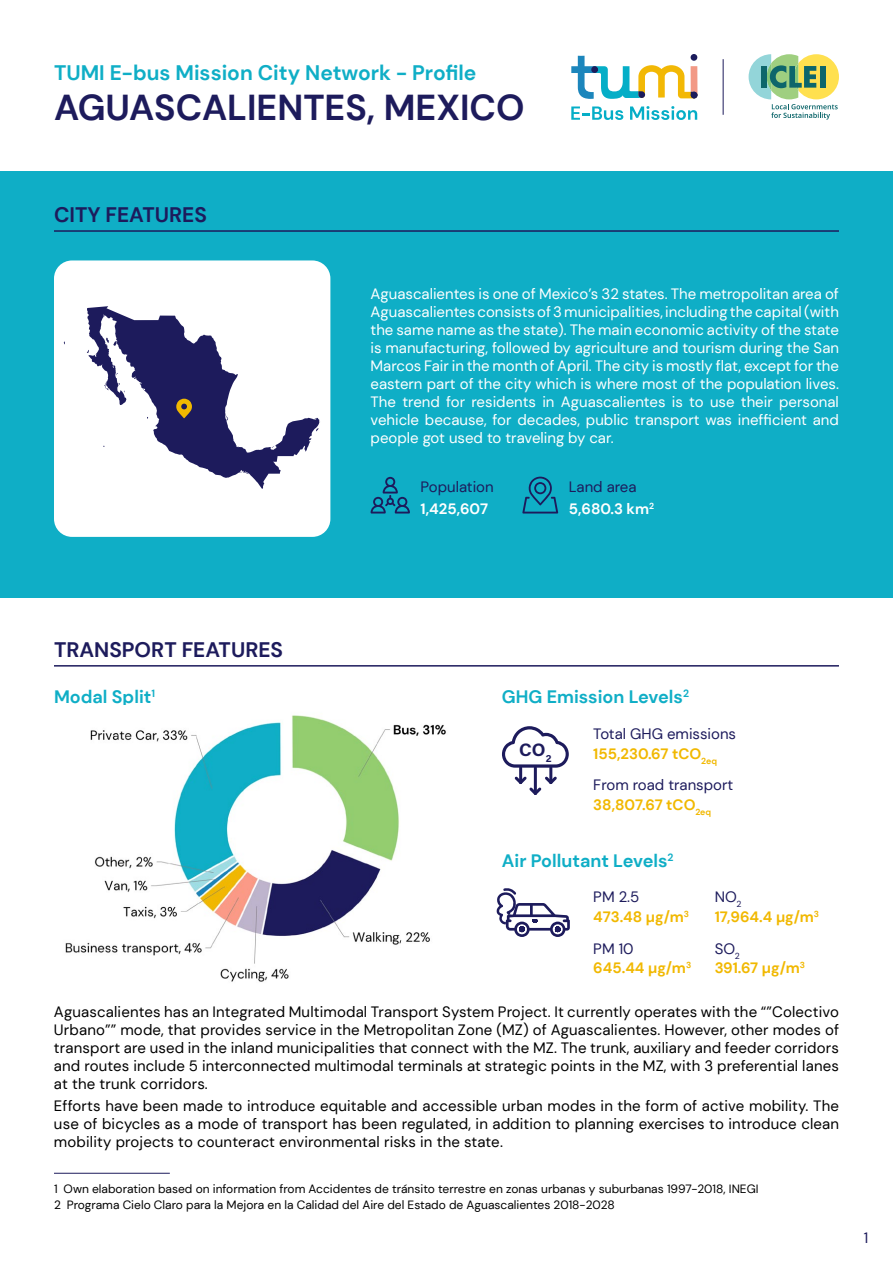
<style>
.page{position:relative;width:893px;height:1263px;background:#fff}
.page>*{position:absolute;margin:0;border:0;box-sizing:border-box;transform-origin:0 0}
.t1{font:700 36px "DM Sans";color:#1d1b5c}
.t2{font:700 21px "DM Sans";color:#0faec6}
.t3{font:700 21px "DM Sans";color:#1d1b5c}
.t4{font:700 18px "DM Sans";color:#0faec6}
.t5{font:18px "Acumin Variable Concept";color:#1d1b5c}
.t6{font:15px/18px "DM Sans";letter-spacing:.01em;color:#000;text-align:justify}
.t7{font:15px/18px "DM Sans";color:#fff;text-align:justify}
.t8{font:700 15px "DM Sans";color:#f1b800}
.t9{font:15px "DM Sans";color:#1d1b5c}
.t10{font:700 15px/21.8px "DM Sans";color:#fff}
.t11{font:12px/16.2px "DM Sans";color:#000}
.s1{font-weight:400;color:#1d1b5c}
</style>
<div class="page">
<svg style="left:749px;top:54px;width:90px;height:66px"></svg>
<div style="left:691px;top:54px;width:6px;height:7px;background:#1c1c5c;border-radius:50%"></div>
<svg style="left:571px;top:56px;width:127px;height:43px"></svg>
<div style="left:591px;top:66px;width:7px;height:7px;background:#1c1c5c;border-radius:50%"></div>
<svg style="left:571px;top:106px;width:52px;height:14px"></svg>
<svg style="left:630px;top:106px;width:67px;height:14px"></svg>
<hr style="left:723px;top:59px;width:1px;height:56px;background:#1d1b5c">
<div style="left:0;top:172px;width:893px;height:426px;background:#0faec6"></div>
<hr style="left:54px;top:230px;width:785px;height:2px;background:#1d1b5c">
<hr style="left:54px;top:665px;width:785px;height:2px;background:#1d1b5c">
<svg style="left:502px;top:726px;width:67px;height:42px"></svg>
<hr style="left:519px;top:768px;width:3px;height:14px;background:#1d1b5c">
<hr style="left:549px;top:768px;width:3px;height:14px;background:#1d1b5c">
<hr style="left:534px;top:768px;width:3px;height:25px;background:#1d1b5c">
<svg style="left:514px;top:774px;width:43px;height:21px"></svg>
<svg style="left:496px;top:888px;width:74px;height:49px"></svg>
<svg style="left:371px;top:477px;width:39px;height:36px"></svg>
<svg style="left:522px;top:477px;width:36px;height:36px"></svg>
<div style="left:54px;top:260px;width:276px;height:277px;background:#fff;border-radius:18px"></div>
<hr style="left:54px;top:1173px;width:116px;height:1px;background:#1d1b5c">
<img style="left:65px;top:715px;width:381px;height:267px">
<svg style="left:64px;top:306px;width:256px;height:183px"></svg>
<svg style="left:176px;top:399px;width:16px;height:19px"></svg>
<h2 class="t2" style="left:54px;top:59px;width:424px">TUMI E-bus Mission City Network - Profile</h2>
<h1 class="t1" style="left:54px;top:85px;width:472px">AGUASCALIENTES, MEXICO</h1>
<h2 class="t3" style="left:54px;top:201px;width:154px">CITY FEATURES</h2>
<p class="t7" style="left:371px;top:284px;width:470px">Aguascalientes is one of Mexico’s 32 states. The metropolitan area of Aguascalientes consists of 3 municipalities, including the capital (with the same name as the state). The main economic activity of the state is manufacturing, followed by agriculture and tourism during the San Marcos Fair in the month of April. The city is mostly flat, except for the eastern part of the city which is where most of the population lives.<br>The trend for residents in Aguascalientes is to use their personal vehicle because, for decades, public transport was inefficient and people got used to traveling by car.</p>
<p class="t9" style="left:421px;top:477px;width:75px">Population</p>
<p class="t10" style="left:421px;top:497px;width:69px">1,425,607</p>
<p class="t10" style="left:569px;top:476px;width:87px"><span class="s1">Land area<br></span>5,680.3 km<sup>2</sup></p>
<h2 class="t3" style="left:54px;top:636px;width:231px">TRANSPORT FEATURES</h2>
<p class="t4" style="left:54px;top:686px;width:103px">Modal Split<sup>1</sup></p>
<p class="t4" style="left:502px;top:686px;width:189px">GHG Emission Levels<sup>2</sup></p>
<p class="t5" style="left:519px;top:737px;width:34px">CO<sub>2</sub></p>
<p class="t9" style="left:593px;top:724px;width:144px">Total GHG emissions</p>
<p class="t8" style="left:593px;top:744px;width:125px">155,230.67 tCO<sub>2eq</sub></p>
<p class="t8" style="left:593px;top:795px;width:119px">38,807.67 tCO<sub>2eq</sub></p>
<p class="t4" style="left:502px;top:849px;width:173px">Air Pollutant Levels<sup>2</sup></p>
<p class="t9" style="left:593px;top:888px;width:48px">PM 2.5</p>
<p class="t9" style="left:715px;top:888px;width:28px">NO<sub>2</sub></p>
<p class="t9" style="left:593px;top:939px;width:42px">PM 10</p>
<p class="t9" style="left:715px;top:939px;width:27px">SO<sub>2</sub></p>
<p class="t9" style="left:593px;top:776px;width:141px">From road transport</p>
<p class="t8" style="left:593px;top:907px;width:97px">473.48 µg/m<sup>3</sup></p>
<p class="t8" style="left:715px;top:907px;width:106px">17,964.4 µg/m<sup>3</sup></p>
<p class="t8" style="left:593px;top:959px;width:99px">645.44 µg/m<sup>3</sup></p>
<p class="t8" style="left:715px;top:959px;width:92px">391.67 µg/m<sup>3</sup></p>
<p class="t6" style="left:54px;top:1002px;width:786px">Aguascalientes has an Integrated Multimodal Transport System Project. It currently operates with the “”Colectivo Urbano”” mode, that provides service in the Metropolitan Zone (MZ) of Aguascalientes. However, other modes of transport are used in the inland municipalities that connect with the MZ. The trunk, auxiliary and feeder corridors and routes include 5 interconnected multimodal terminals at strategic points in the MZ, with 3 preferential lanes at the trunk corridors.</p>
<p class="t6" style="left:54px;top:1097px;width:787px">Efforts have been made to introduce equitable and accessible urban modes in the form of active mobility. The use of bicycles as a mode of transport has been regulated, in addition to planning exercises to introduce clean mobility projects to counteract environmental risks in the state.</p>
<p class="t11" style="left:54px;top:1180px;width:706px">1 Own elaboration based on information from Accidentes de tránsito terrestre en zonas urbanas y suburbanas 1997-2018, INEGI<br>2 Programa Cielo Claro para la Mejora en la Calidad del Aire del Estado de Aguascalientes 2018-2028</p>
<p class="t9" style="left:864px;top:1229px;width:6px">1</p>
</div>
